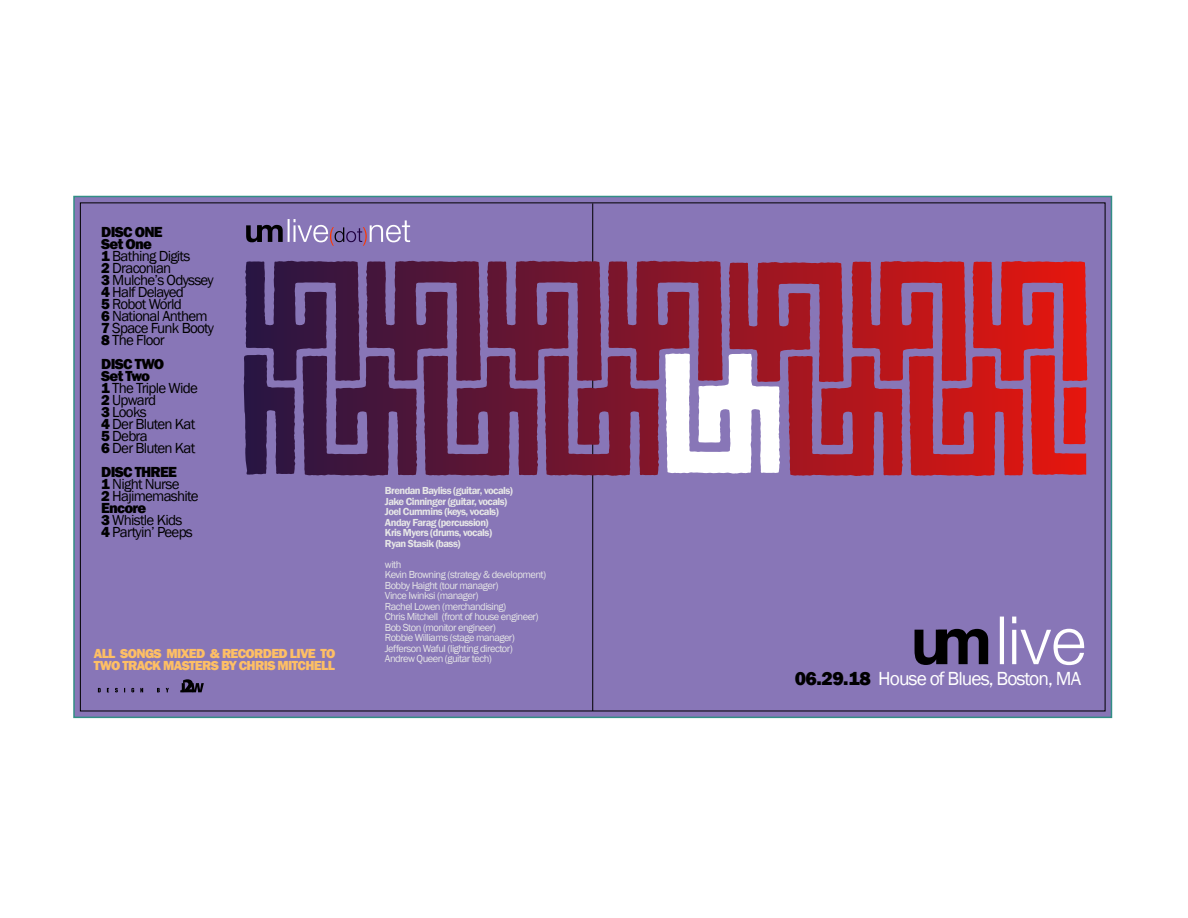
<style>
.page{position:relative;width:1188px;height:918px;background:#fff}
.page>*{position:absolute;margin:0;border:0;box-sizing:border-box;transform-origin:0 0}
.t1{font:19.5px "Franklin Gothic";letter-spacing:-.05em;color:#fff}
.t2{font:15px/12px "Franklin Gothic";letter-spacing:-.05em;color:#000}
.t3{font:800 13.5px "Franklin Gothic";letter-spacing:-.05em;color:#febf65}
.t4{font:10.5px/10.5px "Franklin Gothic";letter-spacing:-.05em;color:#e6e6e6}
.t5{font:600 10.5px/10.5px "Franklin Gothic";letter-spacing:-.05em;color:#e6e6e6}
.s1{font-weight:800}
.s2{font-weight:800;color:#000}
</style>
<div class="page">
<svg style="left:73px;top:195px;width:1040px;height:524px;background:#7e86af"></svg>
<svg style="left:80px;top:202px;width:1025px;height:509px;background:#8667a1"></svg>
<svg style="left:592px;top:203px;width:1px;height:508px"></svg>
<svg style="left:246px;top:225px;width:37px;height:17px"></svg>
<hr style="left:288px;top:219px;width:2px;height:23px;background:#fff">
<svg style="left:294px;top:219px;width:116px;height:27px;background:#9683b9"></svg>
<svg style="left:915px;top:629px;width:73px;height:36px;background:#38304b"></svg>
<hr style="left:1000px;top:617px;width:4px;height:47px;background:#fff">
<svg style="left:1012px;top:630px;width:4px;height:34px"></svg>
<svg style="left:1012px;top:617px;width:4px;height:6px"></svg>
<svg style="left:1021px;top:629px;width:63px;height:36px"></svg>
<svg style="left:98px;top:688px;width:3px;height:4px"></svg>
<svg style="left:115px;top:688px;width:3px;height:4px"></svg>
<svg style="left:131px;top:688px;width:3px;height:4px"></svg>
<svg style="left:140px;top:688px;width:3px;height:4px"></svg>
<svg style="left:157px;top:688px;width:3px;height:4px"></svg>
<svg style="left:166px;top:688px;width:3px;height:4px"></svg>
<svg style="left:180px;top:679px;width:24px;height:13px"></svg>
<svg style="left:244px;top:354px;width:842px;height:121px;background:#904562"></svg>
<p class="t2" style="left:101px;top:226px;width:114px"><span class="s1">DISC ONE<br>Set One<br>1</span> Bathing Digits<br><span class="s1">2</span> Draconian<br><span class="s1">3</span> Mulche’s Odyssey<br><span class="s1">4</span> Half Delayed<br><span class="s1">5</span> Robot World<br><span class="s1">6</span> National Anthem<br><span class="s1">7</span> Space Funk Booty<br><span class="s1">8</span> The Floor</p>
<p class="t2" style="left:101px;top:358px;width:98px"><span class="s1">DISC TWO<br>Set Two<br>1</span> The Triple Wide<br><span class="s1">2</span> Upward<br><span class="s1">3</span> Looks<br><span class="s1">4</span> Der Bluten Kat<br><span class="s1">5</span> Debra<br><span class="s1">6</span> Der Bluten Kat</p>
<p class="t2" style="left:101px;top:466px;width:99px"><span class="s1">DISC THREE<br>1</span> Night Nurse<br><span class="s1">2</span> Hajimemashite<br><span class="s1">Encore<br>3</span> Whistle Kids<br><span class="s1">4</span> Partyin’ Peeps</p>
<p class="t3" style="left:94px;top:645px;width:243px">ALL SONGS MIXED &amp; RECORDED LIVE TO</p>
<p class="t3" style="left:94px;top:657px;width:243px">TWO TRACK MASTERS BY CHRIS MITCHELL</p>
<p class="t5" style="left:385px;top:486px;width:130px">Brendan Bayliss (guitar, vocals)<br>Jake Cinninger (guitar, vocals)<br>Joel Cummins (keys, vocals)<br>Anday Farag (percussion)<br>Kris Myers (drums, vocals)<br>Ryan Stasik (bass)</p>
<p class="t4" style="left:385px;top:559px;width:163px">with<br>Kevin Browning (strategy &amp; development)<br>Bobby Haight (tour manager)<br>Vince Iwinksi (manager)<br>Rachel Lowen (merchandising)<br>Chris Mitchell (front of house engineer)<br>Bob Ston (monitor engineer)<br>Robbie Williams (stage manager)<br>Jefferson Waful (lighting director)</p>
<p class="t4" style="left:385px;top:654px;width:109px">Andrew Queen (guitar tech)</p>
<h1 class="t1" style="left:795px;top:667px;width:288px"><span class="s2">06.29.18</span> House of Blues, Boston, MA</h1>
</div>
